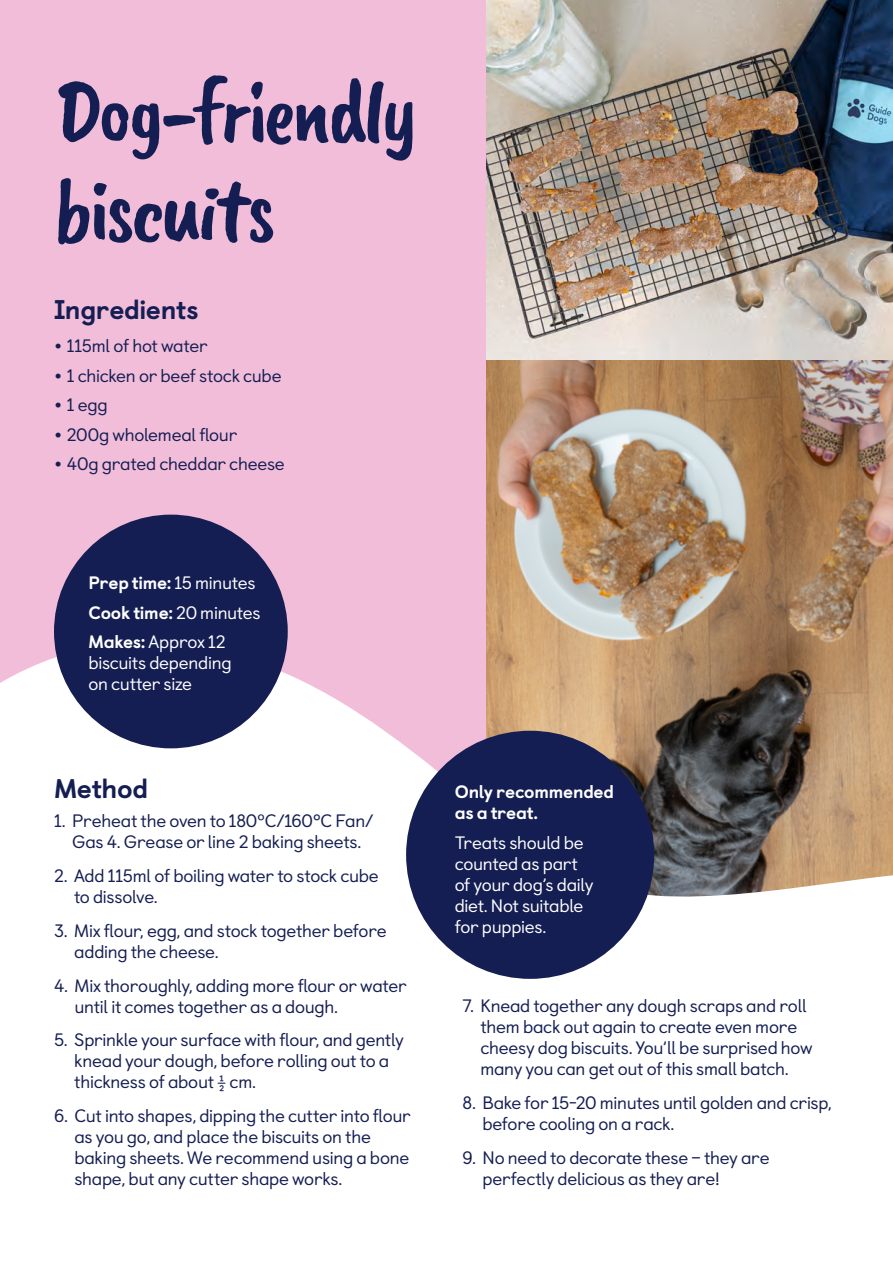
<style>
.page{position:relative;width:893px;height:1263px;background:#fff}
.page>*{position:absolute;margin:0;border:0;box-sizing:border-box;transform-origin:0 0}
.Recipe_Title{font:90px/99px "Caveat Brush";letter-spacing:-.04em;color:#151e53}
.Method___Ingedients_Title{font:800 27px "Castledown";letter-spacing:-.015em;color:#151e53}
.Method_Paragraph{font:18px/21px "Castledown";letter-spacing:-.015em;color:#151e53}
.Prep_time_instuctions{font:18px/21px "Castledown";letter-spacing:-.015em;color:#fff}
.bullet{font:18px "Castledown";letter-spacing:-.015em;color:#151e53}
.Prep_time_instuctions-2{font:800 18px/21px "Castledown";letter-spacing:-.015em;color:#fff}
.s1{font-size:25.5px}
.s2{font-weight:400}
.s3{font-weight:800}
</style>
<div class="page">
<div style="left:0;top:0;width:893px;height:910px;background:#f1bdd9"></div>
<img style="left:487px;top:0;width:406px;height:631px">
<svg style="left:0;top:631px;width:893px;height:348px;fill:#fff"></svg>
<div style="left:54px;top:515px;width:234px;height:233px;background:#151e53;border-radius:50%"></div>
<div style="left:406px;top:731px;width:248px;height:248px;background:#151e53;border-radius:50%"></div>
<h2 class="Recipe_Title" style="left:54px;top:64px;width:366px">Dog-friendly biscuits</h2>
<h3 class="Method___Ingedients_Title" style="left:54px;top:287px;width:146px">Ingredients</h3>
<p class="bullet" style="left:54px;top:332px;width:155px"><span class="s1">•</span> 115ml of hot water</p>
<p class="bullet" style="left:54px;top:361px;width:229px"><span class="s1">•</span> 1 chicken or beef stock cube</p>
<p class="bullet" style="left:54px;top:391px;width:55px"><span class="s1">•</span> 1 egg</p>
<p class="bullet" style="left:54px;top:420px;width:185px"><span class="s1">•</span> 200g wholemeal flour</p>
<p class="bullet" style="left:54px;top:450px;width:232px"><span class="s1">•</span> 40g grated cheddar cheese</p>
<p class="Prep_time_instuctions-2" style="left:88px;top:571px;width:169px">Prep time: <span class="s2">15 minutes</span></p>
<p class="Prep_time_instuctions-2" style="left:88px;top:600px;width:174px">Cook time: <span class="s2">20 minutes</span></p>
<p class="Prep_time_instuctions" style="left:88px;top:630px;width:145px"><span class="s3">Makes:</span> Approx 12 biscuits depending on cutter size</p>
<h3 class="Method___Ingedients_Title" style="left:54px;top:766px;width:96px">Method</h3>
<p class="Method_Paragraph" style="left:54px;top:809px;width:321px;text-align:center">1. Preheat the oven to 180ºC/160°C Fan/<br>Gas 4. Grease or line 2 baking sheets.</p>
<p class="Method_Paragraph" style="left:74px;top:864px;width:306px;text-indent:-20px">2. Add 115ml of boiling water to stock cube to dissolve.</p>
<p class="Method_Paragraph" style="left:74px;top:918px;width:314px;text-indent:-20px">3. Mix flour, egg, and stock together before adding the cheese.</p>
<p class="Method_Paragraph" style="left:74px;top:973px;width:334px;text-indent:-20px">4. Mix thoroughly, adding more flour or water until it comes together as a dough.</p>
<p class="Method_Paragraph" style="left:74px;top:1028px;width:331px;text-indent:-20px">5. Sprinkle your surface with flour, and gently knead your dough, before rolling out to a thickness of about ½ cm.</p>
<p class="Method_Paragraph" style="left:74px;top:1104px;width:338px;text-indent:-20px">6. Cut into shapes, dipping the cutter into flour as you go, and place the biscuits on the baking sheets. We recommend using a bone shape, but any cutter shape works.</p>
<p class="Prep_time_instuctions-2" style="left:455px;top:780px;width:161px">Only recommended as a treat.</p>
<p class="Prep_time_instuctions" style="left:455px;top:830px;width:140px">Treats should be counted as part of your dog’s daily diet. Not suitable for puppies.</p>
<p class="Method_Paragraph" style="left:480px;top:994px;width:334px;text-indent:-18px">7. Knead together any dough scraps and roll them back out again to create even more cheesy dog biscuits. You’ll be surprised how many you can get out of this small batch.</p>
<p class="Method_Paragraph" style="left:482px;top:1090px;width:351px;text-indent:-20px">8. Bake for 15-20 minutes until golden and crisp, before cooling on a rack.</p>
<p class="Method_Paragraph" style="left:482px;top:1145px;width:289px;text-indent:-20px">9. No need to decorate these – they are perfectly delicious as they are!</p>
</div>
